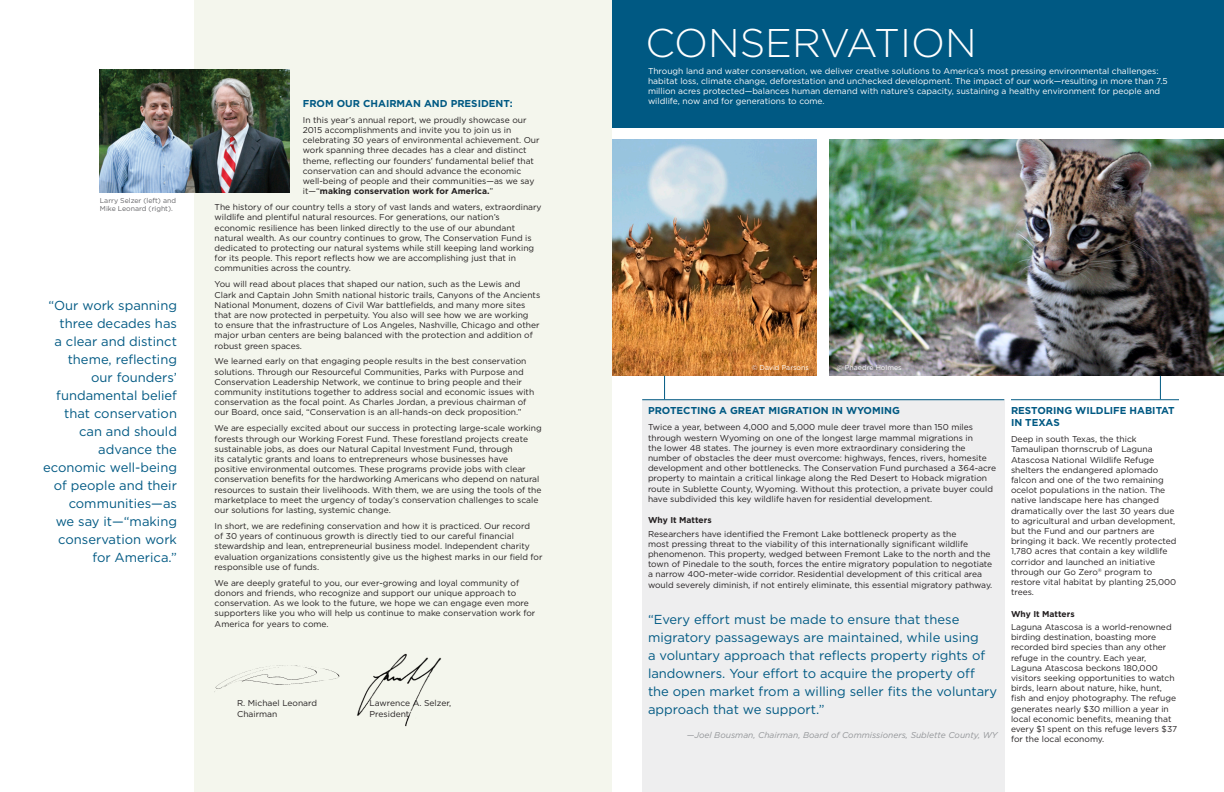
<style>
.page{position:relative;width:1224px;height:792px;background:#fff}
.page>*{position:absolute;margin:0;border:0;box-sizing:border-box;transform-origin:0 0}
.timeline_copy{font:300 40px "Gotham";color:#fff}
.Conservation_pull_qu{font:13px/18px "Gotham";color:#005983}
.Project_Title_-_Cons{font:700 10px/12px "Gotham";color:#005983}
.timeline_copy-2{font:8.5px/10.2px "Gotham";color:#231f20}
.timeline_copy-3{font:8.5px/10.2px "Gotham";color:#fff}
.Conservation_quote_a{font:italic 8.5px "Gotham";color:#939598}
.Why_it_Matters{font:700 8.5px "Gotham";color:#231f20}
.caption_photo{font:7px/8.4px "Gotham";color:#636366}
.caption_photo_white{font:7px "Gotham";color:#fff}
.s1{font-weight:700}
</style>
<div class="page">
<div style="left:642px;top:400px;width:362px;height:392px;background:#eeeeef"></div>
<div style="left:195px;top:0;width:417px;height:792px;background:#f4f6ed"></div>
<img style="left:215px;top:665px;width:125px;height:24px">
<img style="left:357px;top:653px;width:85px;height:74px">
<div style="left:612px;top:0;width:612px;height:128px;background:#005983"></div>
<img style="left:612px;top:140px;width:205px;height:236px">
<img style="left:829px;top:140px;width:395px;height:236px">
<hr style="left:642px;top:399px;width:362px;height:1px;background:#005983">
<hr style="left:1011px;top:399px;width:168px;height:1px;background:#005983">
<svg style="left:664px;top:376px;width:1px;height:23px"></svg>
<svg style="left:1160px;top:376px;width:1px;height:23px"></svg>
<img style="left:100px;top:70px;width:189px;height:122px">
<p class="caption_photo" style="left:100px;top:196px;width:78px">Larry Selzer (left) and<br>Mike Leonard (right).</p>
<p class="Conservation_pull_qu" style="left:43px;top:296px;width:135px;text-align:right">“Our work spanning three decades has<br>a clear and distinct theme, reflecting our founders’ fundamental belief that conservation can and should advance the economic well-being of people and their communities—as<br>we say it—“making conservation work for America.”</p>
<p class="Project_Title_-_Cons" style="left:303px;top:97px;width:211px">FROM OUR CHAIRMAN AND PRESIDENT:</p>
<p class="timeline_copy-2" style="left:303px;top:115px;width:238px">In this year’s annual report, we proudly showcase our 2015 accomplishments and invite you to join us in celebrating 30 years of environmental achievement. Our work spanning three decades has a clear and distinct theme, reflecting our founders’ fundamental belief that conservation can and should advance the economic well-being of people and their communities—as we say it—“<span class="s1">making conservation work for America.</span>”</p>
<p class="timeline_copy-2" style="left:215px;top:202px;width:329px">The history of our country tells a story of vast lands and waters, extraordinary wildlife and plentiful natural resources. For generations, our nation’s economic resilience has been linked directly to the use of our abundant natural wealth. As our country continues to grow, The Conservation Fund is dedicated to protecting our natural systems while still keeping land working for its people. This report reflects how we are accomplishing just that in communities across the country.</p>
<p class="timeline_copy-2" style="left:215px;top:279px;width:327px">You will read about places that shaped our nation, such as the Lewis and Clark and Captain John Smith national historic trails, Canyons of the Ancients National Monument, dozens of Civil War battlefields, and many more sites that are now protected in perpetuity. You also will see how we are working<br>to ensure that the infrastructure of Los Angeles, Nashville, Chicago and other major urban centers are being balanced with the protection and addition of robust green spaces.</p>
<p class="timeline_copy-2" style="left:215px;top:356px;width:321px">We learned early on that engaging people results in the best conservation solutions. Through our Resourceful Communities, Parks with Purpose and Conservation Leadership Network, we continue to bring people and their community institutions together to address social and economic issues with conservation as the focal point. As Charles Jordan, a previous chairman of our Board, once said, “Conservation is an all-hands-on deck proposition.”</p>
<p class="timeline_copy-2" style="left:215px;top:423px;width:329px">We are especially excited about our success in protecting large-scale working forests through our Working Forest Fund. These forestland projects create sustainable jobs, as does our Natural Capital Investment Fund, through<br>its catalytic grants and loans to entrepreneurs whose businesses have positive environmental outcomes. These programs provide jobs with clear conservation benefits for the hardworking Americans who depend on natural resources to sustain their livelihoods. With them, we are using the tools of the marketplace to meet the urgency of today’s conservation challenges to scale our solutions for lasting, systemic change.</p>
<p class="timeline_copy-2" style="left:215px;top:521px;width:329px">In short, we are redefining conservation and how it is practiced. Our record<br>of 30 years of continuous growth is directly tied to our careful financial stewardship and lean, entrepreneurial business model. Independent charity evaluation organizations consistently give us the highest marks in our field for responsible use of funds.</p>
<p class="timeline_copy-2" style="left:215px;top:577px;width:322px">We are deeply grateful to you, our ever-growing and loyal community of donors and friends, who recognize and support our unique approach to conservation. As we look to the future, we hope we can engage even more supporters like you who will help us continue to make conservation work for America for years to come.</p>
<p class="timeline_copy-2" style="left:237px;top:698px;width:81px">R. Michael Leonard</p>
<p class="timeline_copy-2" style="left:370px;top:698px;width:83px">Lawrence A. Selzer,</p>
<p class="timeline_copy-2" style="left:237px;top:708px;width:42px">Chairman</p>
<p class="timeline_copy-2" style="left:370px;top:708px;width:41px">President</p>
<p class="timeline_copy" style="left:645px;top:21px;width:333px">CONSERVATION</p>
<p class="timeline_copy-3" style="left:648px;top:65px;width:521px">Through land and water conservation, we deliver creative solutions to America’s most pressing environmental challenges: habitat loss, climate change, deforestation and unchecked development. The impact of our work—resulting in more than 7.5 million acres protected—balances human demand with nature’s capacity, sustaining a healthy environment for people and wildlife, now and for generations to come.</p>
<p class="caption_photo_white" style="left:752px;top:363px;width:59px">© David Parsons</p>
<p class="caption_photo_white" style="left:837px;top:363px;width:66px">© Phaedre Holmes</p>
<p class="Project_Title_-_Cons" style="left:648px;top:405px;width:253px">PROTECTING A GREAT MIGRATION IN WYOMING</p>
<p class="timeline_copy-2" style="left:648px;top:422px;width:350px">Twice a year, between 4,000 and 5,000 mule deer travel more than 150 miles through western Wyoming on one of the longest large mammal migrations in<br>the lower 48 states. The journey is even more extraordinary considering the number of obstacles the deer must overcome: highways, fences, rivers, homesite development and other bottlenecks. The Conservation Fund purchased a 364-acre property to maintain a critical linkage along the Red Desert to Hoback migration route in Sublette County, Wyoming. Without this protection, a private buyer could have subdivided this key wildlife haven for residential development.</p>
<p class="Why_it_Matters" style="left:648px;top:516px;width:65px">Why It Matters</p>
<p class="timeline_copy-2" style="left:648px;top:528px;width:346px">Researchers have identified the Fremont Lake bottleneck property as the<br>most pressing threat to the viability of this internationally significant wildlife phenomenon. This property, wedged between Fremont Lake to the north and the town of Pinedale to the south, forces the entire migratory population to negotiate a narrow 400-meter-wide corridor. Residential development of this critical area would severely diminish, if not entirely eliminate, this essential migratory pathway.</p>
<p class="Conservation_pull_qu" style="left:648px;top:610px;width:351px">“Every effort must be made to ensure that these migratory passageways are maintained, while using<br>a voluntary approach that reflects property rights of landowners. Your effort to acquire the property off the open market from a willing seller fits the voluntary approach that we support.”</p>
<p class="Conservation_quote_a" style="left:687px;top:730px;width:312px">—Joel Bousman, Chairman, Board of Commissioners, Sublette County, WY</p>
<p class="Project_Title_-_Cons" style="left:1011px;top:404px;width:165px">RESTORING WILDLIFE HABITAT<br>IN TEXAS</p>
<p class="timeline_copy-2" style="left:1011px;top:434px;width:167px">Deep in south Texas, the thick Tamaulipan thornscrub of Laguna Atascosa National Wildlife Refuge shelters the endangered aplomado falcon and one of the two remaining ocelot populations in the nation. The native landscape here has changed dramatically over the last 30 years due to agricultural and urban development, but the Fund and our partners are bringing it back. We recently protected 1,780 acres that contain a key wildlife corridor and launched an initiative through our Go Zero<sup>®</sup> program to restore vital habitat by planting 25,000 trees.</p>
<p class="Why_it_Matters" style="left:1011px;top:609px;width:65px">Why It Matters</p>
<p class="timeline_copy-2" style="left:1011px;top:622px;width:168px">Laguna Atascosa is a world-renowned birding destination, boasting more recorded bird species than any other refuge in the country. Each year, Laguna Atascosa beckons 180,000 visitors seeking opportunities to watch birds, learn about nature, hike, hunt, fish and enjoy photography. The refuge generates nearly $30 million a year in local economic benefits, meaning that every $1 spent on this refuge levers $37 for the local economy.</p>
</div>
